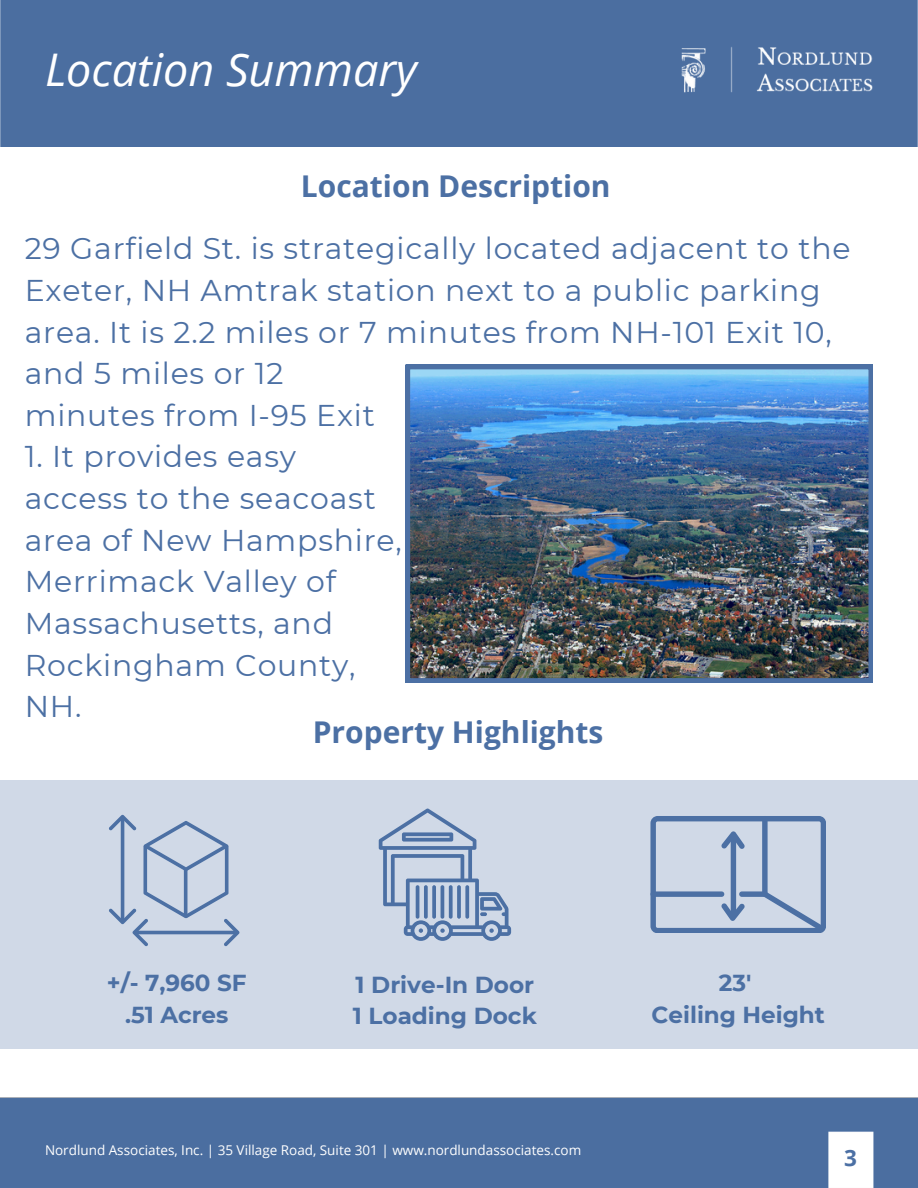
<style>
.page{position:relative;width:918px;height:1188px;background:#fff}
.page>*{position:absolute;margin:0;border:0;box-sizing:border-box;transform-origin:0 0}
.t1{font:italic 45px "Open Sans";color:#fff}
.t2{font:30px/41.7px "Montserrat";letter-spacing:.025em;color:#4c70a4}
.t3{font:700 30px "Open Sans";color:#4c70a4}
.t4{font:700 23.1px/31.5px "Montserrat";color:#4c70a4;text-align:center}
.t5{font:700 22.5px "Open Sans";color:#4c70a4}
.t6{font:13.5px "Open Sans";color:#fff}
</style>
<div class="page">
<div style="left:0;top:1097px;width:918px;height:91px;background:#4b6ea0"></div>
<div style="left:0;top:0;width:918px;height:146px;background:#4b6ea0"></div>
<img style="left:682px;top:45px;width:191px;height:49px">
<img style="left:406px;top:365px;width:467px;height:317px">
<div style="left:0;top:780px;width:918px;height:269px;background:#d0d9e7"></div>
<svg style="left:650px;top:816px;width:176px;height:117px"></svg>
<svg style="left:109px;top:815px;width:130px;height:131px"></svg>
<svg style="left:379px;top:808px;width:132px;height:133px"></svg>
<h2 class="t1" style="left:45px;top:38px;width:373px">Location Summary</h2>
<h4 class="t3" style="left:301px;top:165px;width:311px">Location Description</h4>
<h2 class="t2" style="left:25px;top:228px;width:827px">29 Garfield St. is strategically located adjacent to the Exeter, NH Amtrak station next to a public parking area. It is 2.2 miles or 7 minutes from NH-101 Exit 10, and 5 miles or 12<br>minutes from I-95 Exit</h2>
<h2 class="t2" style="left:25px;top:436px;width:379px">1. It provides easy access to the seacoast area of New Hampshire,<br>Merrimack Valley of<br>Massachusetts, and<br>Rockingham County,<br>NH.</h2>
<p class="t3" style="left:313px;top:711px;width:292px">Property Highlights</p>
<p class="t4" style="left:107px;top:967px;width:141px">+/- 7,960 SF .51 Acres</p>
<h4 class="t4" style="left:353px;top:969px;width:186px;text-align:left">1 Drive-In Door<br>1 Loading Dock</h4>
<p class="t6" style="left:45px;top:1140px;width:538px">Nordlund Associates, Inc. | 35 Village Road, Suite 301 | www.nordlundassociates.com</p>
<h4 class="t4" style="left:652px;top:967px;width:175px">23'<br>Ceiling Height</h4>
<p class="t5" style="left:844px;top:1142px;width:14px">3</p>
</div>
